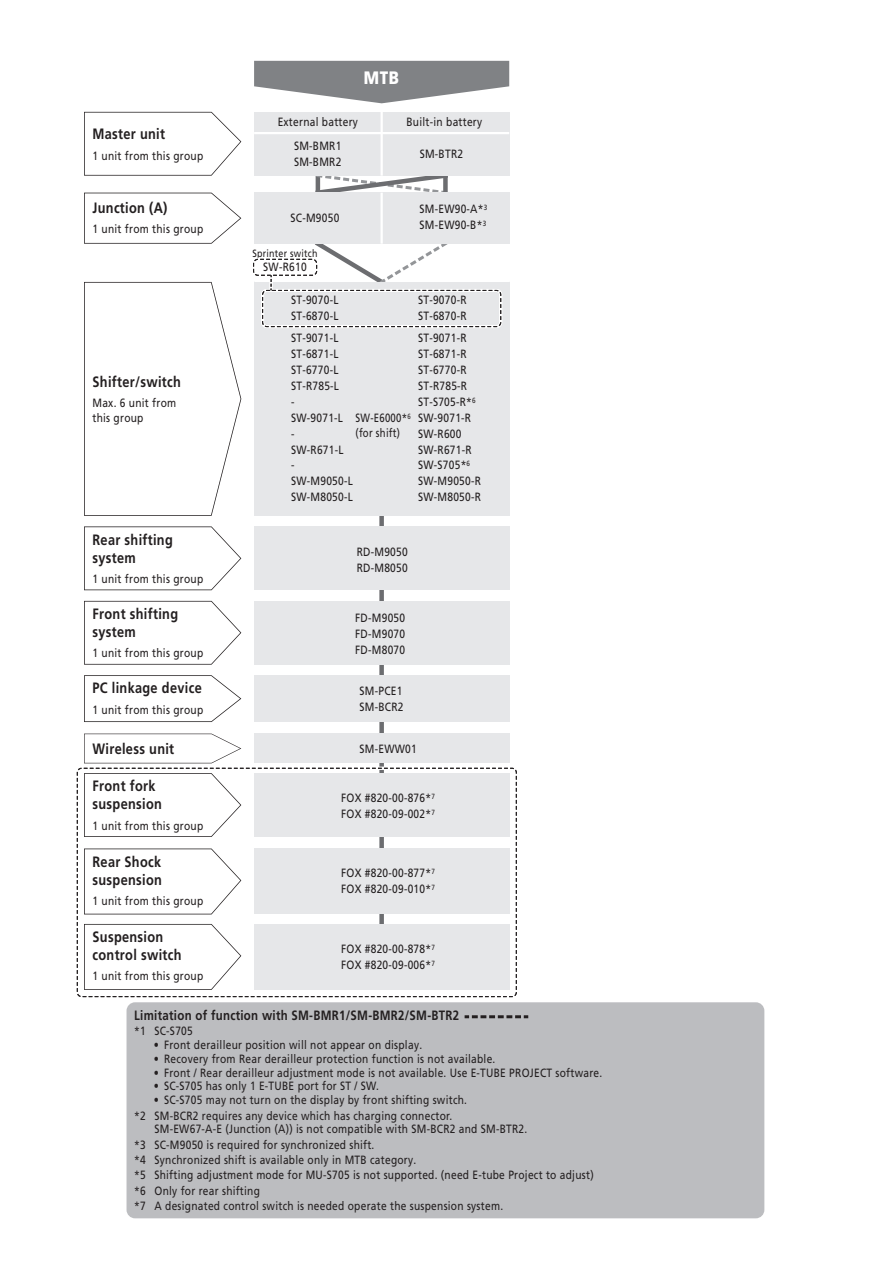
<style>
.page{position:relative;width:893px;height:1263px;background:#fff}
.page>*{position:absolute;margin:0;border:0;box-sizing:border-box;transform-origin:0 0}
.t1{font:900 18px "Frutiger LT Pro";color:#fff;scale:.85 1}
.t2{font:700 15px/18px "Frutiger LT Pro";letter-spacing:.025em;color:#231f20;scale:.85 1}
.t3{font:700 13.5px "Frutiger LT Pro";letter-spacing:.025em;color:#231f20;scale:.85 1}
.t4{font:12px/15.9px "Frutiger LT Pro";letter-spacing:.025em;color:#231f20;scale:.85 1}
.t5{font:12px/15.9px "Frutiger LT Pro";letter-spacing:.025em;color:#231f20;scale:.8 1}
.t6{font:10.5px "Frutiger LT Pro";letter-spacing:.025em;color:#231f20;scale:.85 1}
</style>
<div class="page">
<svg style="left:313px;top:176px;width:137px;height:17px"></svg>
<div style="left:443px;top:176px;width:5px;height:17px;background:#6c6d70"></div>
<svg style="left:315px;top:244px;width:133px;height:38px"></svg>
<div style="left:379px;top:590px;width:5px;height:11px;background:#6c6d70"></div>
<div style="left:379px;top:666px;width:5px;height:11px;background:#6c6d70"></div>
<div style="left:379px;top:516px;width:5px;height:8px;background:#6c6d70"></div>
<div style="left:379px;top:721px;width:5px;height:203px;background:#6c6d70"></div>
<div style="left:254px;top:112px;width:255px;height:64px;background:#e6e7e9"></div>
<hr style="left:381px;top:112px;width:2px;height:64px;background:#fff">
<hr style="left:254px;top:132px;width:255px;height:2px;background:#fff">
<svg style="left:254px;top:61px;width:255px;height:42px"></svg>
<svg style="left:84px;top:112px;width:157px;height:64px"></svg>
<svg style="left:84px;top:526px;width:157px;height:64px"></svg>
<div style="left:254px;top:193px;width:85px;height:51px;background:#e6e7e9"></div>
<div style="left:339px;top:193px;width:85px;height:51px;background:#e6e7e9"></div>
<div style="left:424px;top:193px;width:85px;height:51px;background:#e6e7e9"></div>
<div style="left:254px;top:526px;width:255px;height:64px;background:#e6e7e9"></div>
<svg style="left:84px;top:601px;width:157px;height:64px"></svg>
<div style="left:254px;top:601px;width:255px;height:64px;background:#e6e7e9"></div>
<svg style="left:84px;top:675px;width:157px;height:47px"></svg>
<div style="left:254px;top:675px;width:255px;height:47px;background:#e6e7e9"></div>
<svg style="left:84px;top:773px;width:157px;height:64px"></svg>
<div style="left:254px;top:773px;width:255px;height:64px;background:#e6e7e9"></div>
<svg style="left:84px;top:848px;width:157px;height:66px"></svg>
<div style="left:254px;top:848px;width:255px;height:66px;background:#e6e7e9"></div>
<svg style="left:84px;top:924px;width:157px;height:66px"></svg>
<div style="left:254px;top:924px;width:255px;height:66px;background:#e6e7e9"></div>
<svg style="left:84px;top:193px;width:157px;height:51px"></svg>
<div style="left:254px;top:282px;width:255px;height:234px;background:#e6e7e9"></div>
<svg style="left:84px;top:282px;width:157px;height:234px"></svg>
<hr style="left:381px;top:193px;width:2px;height:51px;background:#fff">
<div style="left:261px;top:289px;width:241px;height:39px;border:3px solid #fff;border-radius:4px"></div>
<div style="left:252px;top:258px;width:66px;height:19px;border:3px solid #fff;border-radius:4px"></div>
<hr style="left:270px;top:275px;width:3px;height:15px;background:#fff">
<div style="left:262px;top:290px;width:239px;height:37px;border:1px dashed #231f20;border-radius:4px"></div>
<div style="left:253px;top:259px;width:64px;height:17px;border:1px dashed #231f20;border-radius:4px"></div>
<svg style="left:270px;top:275px;width:2px;height:15px"></svg>
<svg style="left:84px;top:734px;width:157px;height:29px"></svg>
<div style="left:254px;top:733px;width:255px;height:29px;background:#e6e7e9"></div>
<div style="left:127px;top:1002px;width:637px;height:216px;background:#bcbdc0;border-radius:9px"></div>
<svg style="left:466px;top:1015px;width:53px;height:3px"></svg>
<div style="left:76px;top:767px;width:442px;height:231px;border:3px solid #fff;border-radius:4px"></div>
<div style="left:77px;top:768px;width:440px;height:229px;border:1px dashed #231f20;border-radius:4px"></div>
<p class="t2" style="left:93px;top:125px;width:87px">Master unit</p>
<p class="t4" style="left:93px;top:148px;width:132px">1 unit from this group</p>
<p class="t2" style="left:93px;top:199px;width:90px">Junction (A)</p>
<p class="t4" style="left:93px;top:221px;width:132px">1 unit from this group</p>
<p class="t2" style="left:93px;top:373px;width:106px">Shifter/switch</p>
<p class="t4" style="left:93px;top:396px;width:100px;line-height:14.4px">Max. 6 unit from this group</p>
<p class="t2" style="left:93px;top:530px;width:96px">Rear shifting system</p>
<p class="t4" style="left:93px;top:571px;width:132px">1 unit from this group</p>
<p class="t2" style="left:93px;top:605px;width:102px">Front shifting system</p>
<p class="t4" style="left:93px;top:645px;width:132px">1 unit from this group</p>
<p class="t2" style="left:93px;top:679px;width:130px">PC linkage device</p>
<p class="t4" style="left:93px;top:702px;width:132px">1 unit from this group</p>
<h1 class="t1" style="left:364px;top:67px;width:43px">MTB</h1>
<p class="t4" style="left:278px;top:110px;width:96px;line-height:23.5px;text-align:center">External battery<br>SM-BMR1</p>
<p class="t4" style="left:294px;top:154px;width:57px">SM-BMR2</p>
<p class="t4" style="left:406px;top:114px;width:91px">Built-in battery</p>
<p class="t4" style="left:420px;top:146px;width:53px">SM-BTR2</p>
<p class="t4" style="left:291px;top:210px;width:59px">SC-M9050</p>
<p class="t4" style="left:419px;top:201px;width:81px">SM-EW90-A*<sup>3<br></sup>SM-EW90-B*<sup>3</sup></p>
<p class="t6" style="left:252px;top:247px;width:78px">Sprinter switch</p>
<p class="t4" style="left:263px;top:259px;width:53px">SW-R610</p>
<p class="t4" style="left:291px;top:292px;width:57px">ST-9070-L<br>ST-6870-L</p>
<p class="t4" style="left:291px;top:330px;width:74px">ST-9071-L<br>ST-6871-L<br>ST-6770-L<br>ST-R785-L<br>-<br>SW-9071-L<br>-<br>SW-R671-L<br>-<br>SW-M9050-L<br>SW-M8050-L</p>
<p class="t5" style="left:356px;top:409px;width:70px">SW-E6000*<sup>6 </sup>(for shift)</p>
<p class="t4" style="left:418px;top:292px;width:59px">ST-9070-R<br>ST-6870-R</p>
<p class="t4" style="left:418px;top:330px;width:76px">ST-9071-R<br>ST-6871-R<br>ST-6770-R<br>ST-R785-R<br>ST-S705-R*<sup>6<br></sup>SW-9071-R<br>SW-R600<br>SW-R671-R<br>SW-S705*<sup>6<br></sup>SW-M9050-R<br>SW-M8050-R</p>
<p class="t4" style="left:357px;top:544px;width:62px">RD-M9050<br>RD-M8050</p>
<p class="t4" style="left:355px;top:610px;width:60px;text-align:justify">FD-M9050<br>FD-M9070<br>FD-M8070</p>
<p class="t4" style="left:359px;top:683px;width:53px">SM-PCE1<br>SM-BCR2</p>
<p class="t2" style="left:93px;top:740px;width:98px">Wireless unit</p>
<p class="t4" style="left:359px;top:740px;width:69px">SM-EWW01</p>
<p class="t2" style="left:93px;top:777px;width:83px">Front fork suspension</p>
<p class="t4" style="left:93px;top:817px;width:132px">1 unit from this group</p>
<p class="t2" style="left:93px;top:852px;width:83px">Rear Shock suspension</p>
<p class="t4" style="left:93px;top:893px;width:132px">1 unit from this group</p>
<p class="t2" style="left:93px;top:928px;width:106px">Suspension control switch</p>
<p class="t4" style="left:93px;top:968px;width:132px">1 unit from this group</p>
<p class="t4" style="left:341px;top:790px;width:112px">FOX #820-00-876*<sup>7<br></sup>FOX #820-09-002*<sup>7</sup></p>
<p class="t4" style="left:341px;top:865px;width:112px">FOX #820-00-877*<sup>7<br></sup>FOX #820-09-010*<sup>7</sup></p>
<p class="t4" style="left:341px;top:941px;width:112px">FOX #820-00-878*<sup>7<br></sup>FOX #820-09-006*<sup>7</sup></p>
<p class="t3" style="left:134px;top:1008px;width:384px">Limitation of function with SM-BMR1/SM-BMR2/SM-BTR2</p>
<p class="t4" style="left:134px;top:1023px;width:70px">*1 SC-S705</p>
<p class="t4" style="left:154px;top:1037px;width:317px">• Front derailleur position will not appear on display.</p>
<p class="t4" style="left:154px;top:1051px;width:403px">• Recovery from Rear derailleur protection function is not available.</p>
<p class="t4" style="left:154px;top:1064px;width:529px">• Front / Rear derailleur adjustment mode is not available. Use E-TUBE PROJECT software.</p>
<p class="t4" style="left:154px;top:1078px;width:266px">• SC-S705 has only 1 E-TUBE port for ST / SW.</p>
<p class="t4" style="left:134px;top:1092px;width:393px;line-height:15.3px;text-indent:20px">• SC-S705 may not turn on the display by front shifting switch. *2 SM-BCR2 requires any device which has charging connector.</p>
<p class="t4" style="left:134px;top:1121px;width:542px;line-height:15.3px;text-indent:20px">SM-EW67-A-E (Junction (A)) is not compatible with SM-BCR2 and SM-BTR2.<br>*3 SC-M9050 is required for synchronized shift.<br>*4 Synchronized shift is available only in MTB category.<br>*5 Shifting adjustment mode for MU-S705 is not supported. (need E-tube Project to adjust) *6 Only for rear shifting<br>*7 A designated control switch is needed operate the suspension system.</p>
</div>
